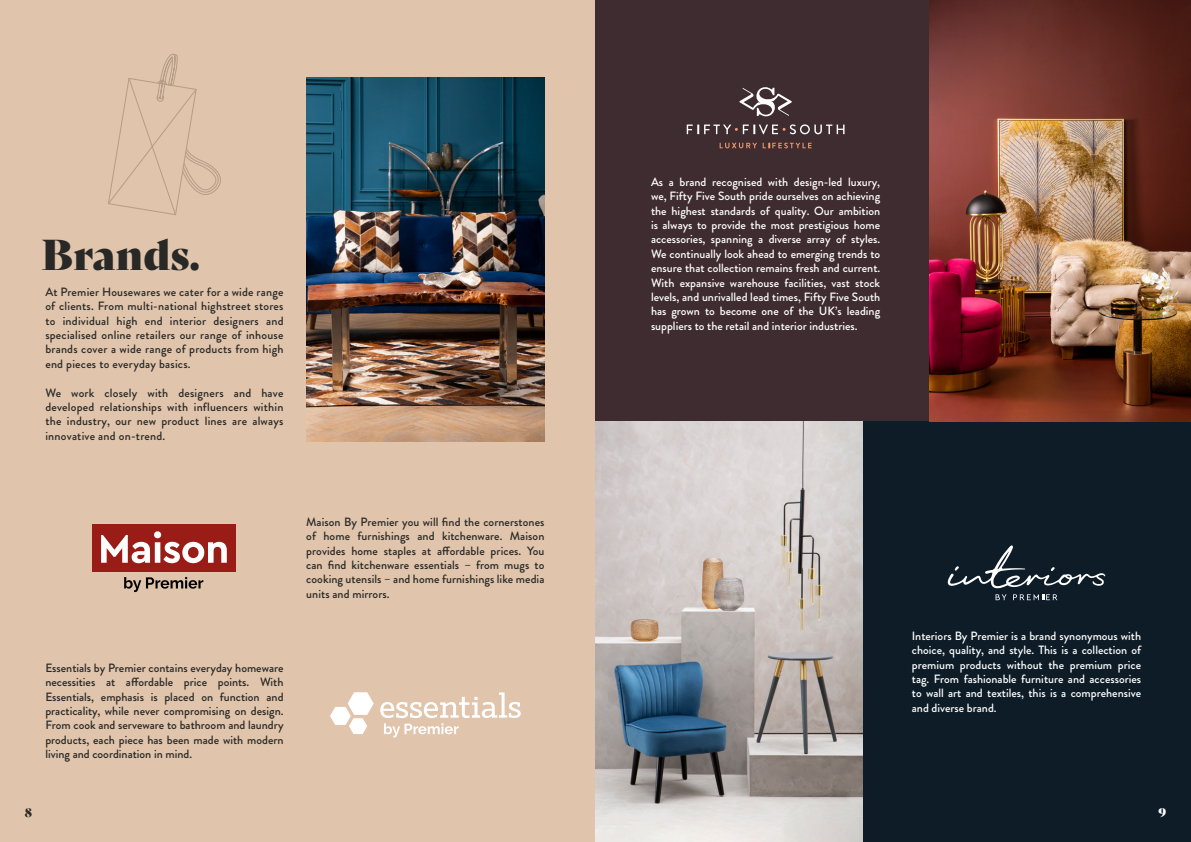
<style>
.page{position:relative;width:1191px;height:842px;background:#e0c4ab}
.page>*{position:absolute;margin:0;border:0;box-sizing:border-box;transform-origin:0 0}
.t1{font:42px "Bely Display";color:#282827}
.t2{font:500 12px/14.4px "Brandon Grotesque";letter-spacing:.01em;color:#282827;text-align:justify}
.t3{font:500 12px/14.4px "Brandon Grotesque";color:#fff;text-align:justify}
.t4{font:12px "Bely Display";color:#282827}
.t5{font:12px "Bely Display";color:#fff}
</style>
<div class="page">
<img style="left:306px;top:77px;width:238px;height:364px">
<svg style="left:108px;top:54px;width:113px;height:161px"></svg>
<div style="left:92px;top:524px;width:143px;height:48px;background:#991c17"></div>
<svg style="left:101px;top:531px;width:126px;height:32px"></svg>
<svg style="left:124px;top:577px;width:79px;height:15px"></svg>
<svg style="left:330px;top:692px;width:44px;height:42px"></svg>
<svg style="left:380px;top:692px;width:141px;height:45px"></svg>
<div style="left:595px;top:0;width:596px;height:421px;background:#3f2c30"></div>
<div style="left:595px;top:421px;width:596px;height:421px;background:#0d1c27"></div>
<img style="left:595px;top:421px;width:267px;height:421px">
<svg style="left:686px;top:124px;width:158px;height:10px"></svg>
<svg style="left:719px;top:143px;width:92px;height:5px"></svg>
<svg style="left:739px;top:87px;width:53px;height:29px"></svg>
<img style="left:929px;top:0;width:262px;height:421px">
<svg style="left:995px;top:594px;width:11px;height:6px"></svg>
<svg style="left:1013px;top:594px;width:44px;height:6px"></svg>
<svg style="left:947px;top:545px;width:158px;height:43px"></svg>
<h1 class="t1" style="left:41px;top:221px;width:160px">Brands.</h1>
<p class="t2" style="left:45px;top:285px;width:240px">At Premier Housewares we cater for a wide range of clients. From multi-national highstreet stores to individual high end interior designers and specialised online retailers our range of inhouse brands cover a wide range of products from high end pieces to everyday basics.</p>
<p class="t2" style="left:45px;top:385px;width:240px">We work closely with designers and have developed relationships with influencers within the industry, our new product lines are always innovative and on-trend.</p>
<p class="t2" style="left:306px;top:515px;width:240px">Maison By Premier you will find the cornerstones of home furnishings and kitchenware. Maison provides home staples at affordable prices. You can find kitchenware essentials – from mugs to cooking utensils – and home furnishings like media units and mirrors.</p>
<p class="t2" style="left:45px;top:661px;width:240px">Essentials by Premier contains everyday homeware necessities at affordable price points. With Essentials, emphasis is placed on function and practicality, while never compromising on design.<br>From cook and serveware to bathroom and laundry products, each piece has been made with modern living and coordination in mind.</p>
<p class="t3" style="left:651px;top:175px;width:231px">As a brand recognised with design-led luxury, we, Fifty Five South pride ourselves on achieving the highest standards of quality. Our ambition is always to provide the most prestigious home accessories, spanning a diverse array of styles.<br>We continually look ahead to emerging trends to ensure that collection remains fresh and current.<br>With expansive warehouse facilities, vast stock levels, and unrivalled lead times, Fifty Five South has grown to become one of the UK’s leading suppliers to the retail and interior industries.</p>
<p class="t3" style="left:912px;top:629px;width:231px">Interiors By Premier is a brand synonymous with choice, quality, and style. This is a collection of premium products without the premium price tag. From fashionable furniture and accessories to wall art and textiles, this is a comprehensive and diverse brand.</p>
<p class="t4" style="left:25px;top:803px;width:9px">8</p>
<p class="t5" style="left:1158px;top:803px;width:9px">9</p>
</div>
